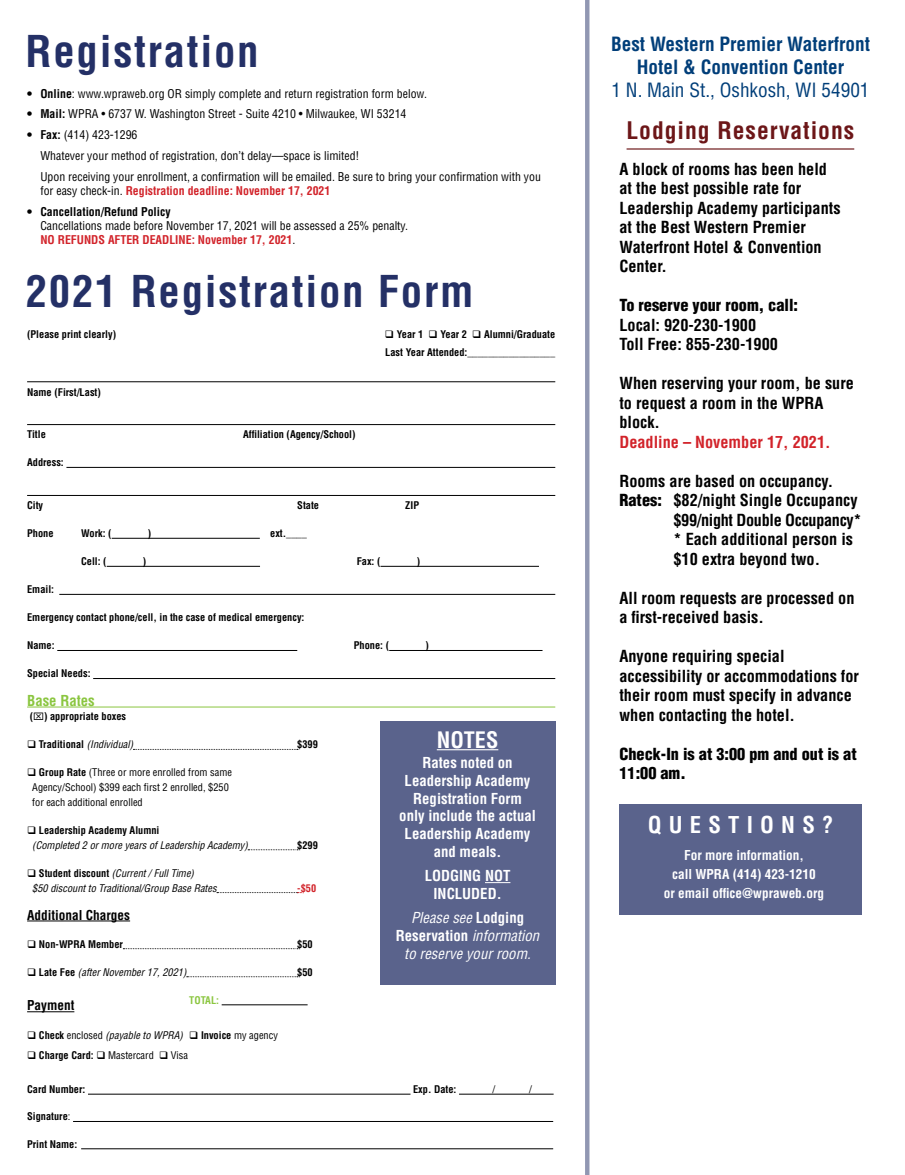
<style>
.page{position:relative;width:905px;height:1175px;background:#fff}
.page>*{position:absolute;margin:0;border:0;box-sizing:border-box;transform-origin:0 0}
.t1{font:700 condensed 42.75px "Helvetica LT Std";letter-spacing:.04em;color:#243066}
.t2{font:700 condensed 23.55px "Helvetica LT Std";letter-spacing:.04em;color:#6c1618}
.t3{font:700 condensed 22.65px "Helvetica LT Std";letter-spacing:.32em;color:#fff}
.t4{font:700 condensed 22.2px "Helvetica LT Std";color:#fff}
.t5{font:700 condensed 19.2px/23px "Helvetica LT Std";color:#003e79;text-align:center}
.t6{font:condensed 19.2px "Helvetica LT Std";color:#003e79}
.t7{font:700 condensed 16.2px/19.5px "Helvetica LT Std";color:#000}
.t8{font:900 condensed 16.2px/19.5px "Helvetica LT Std";color:#000}
.t9{font:700 condensed 16.2px "Helvetica LT Std";color:#d2232a}
.t10{font:700 condensed 16.2px "Helvetica LT Std";letter-spacing:-.02em;color:#000}
.t11{font:700 condensed 14.7px/17.7px "Helvetica LT Std";color:#fff;text-align:center}
.t12{font:italic condensed 14.7px/17.7px "Helvetica LT Std";color:#fff;text-align:center}
.t13{font:700 condensed 14.7px "Helvetica LT Std";color:#8bc640}
.t14{font:700 condensed 13.35px/19.2px "Helvetica LT Std";color:#fff;text-align:center}
.t15{font:700 condensed 13.35px "Helvetica LT Std";color:#000}
.t16{font:condensed 11.85px/20.9px "Helvetica LT Std";color:#000}
.t17{font:700 condensed 11.85px "Helvetica LT Std";color:#d2232a}
.t18{font:700 condensed 11.85px "Helvetica LT Std";color:#000}
.t19{font:700 condensed 10.35px/17.7px "Helvetica LT Std";color:#000}
.t20{font:italic condensed 10.35px/14.7px "Helvetica LT Std";color:#000}
.t21{font:condensed 10.35px/14.7px "Helvetica LT Std";color:#000}
.t22{font:700 condensed 10.35px "Helvetica LT Std";color:#8bc640}
.t23{font:700 condensed 10.35px "Helvetica LT Std";color:#d2232a}
.s1{font-weight:700}
.s2{font-weight:400;color:#000}
.s3{font-weight:700;color:#d2232a}
.s4{font-weight:700;font-style:normal}
.s5{font-style:italic}
.s6{font-weight:400}
.s7{font-weight:900}
</style>
<div class="page">
<hr style="left:585px;top:0;width:4px;height:1174px;background:#9197b2">
<hr style="left:626px;top:148px;width:228px;height:2px;background:#6c1618">
<hr style="left:27px;top:381px;width:528px;height:1px;background:#000">
<hr style="left:27px;top:424px;width:528px;height:1px;background:#000">
<hr style="left:66px;top:467px;width:489px;height:1px;background:#000">
<hr style="left:27px;top:495px;width:528px;height:1px;background:#000">
<hr style="left:112px;top:538px;width:148px;height:1px;background:#000">
<hr style="left:107px;top:566px;width:153px;height:1px;background:#000">
<hr style="left:380px;top:566px;width:159px;height:1px;background:#000">
<hr style="left:59px;top:594px;width:496px;height:1px;background:#000">
<hr style="left:57px;top:650px;width:240px;height:1px;background:#000">
<hr style="left:389px;top:650px;width:153px;height:1px;background:#000">
<hr style="left:93px;top:678px;width:462px;height:1px;background:#000">
<hr style="left:27px;top:706px;width:528px;height:1px;background:#8bc640">
<svg style="left:133px;top:749px;width:165px;height:1px"></svg>
<svg style="left:248px;top:849px;width:50px;height:1px"></svg>
<svg style="left:217px;top:892px;width:84px;height:1px"></svg>
<hr style="left:27px;top:920px;width:103px;height:1px;background:#000">
<svg style="left:123px;top:948px;width:175px;height:1px"></svg>
<svg style="left:187px;top:976px;width:111px;height:1px"></svg>
<hr style="left:222px;top:1004px;width:85px;height:1px;background:#000">
<hr style="left:27px;top:1011px;width:47px;height:1px;background:#000">
<hr style="left:88px;top:1093px;width:322px;height:1px;background:#000">
<hr style="left:459px;top:1093px;width:94px;height:1px;background:#000">
<hr style="left:73px;top:1121px;width:480px;height:1px;background:#000">
<hr style="left:81px;top:1148px;width:472px;height:1px;background:#000">
<div style="left:380px;top:721px;width:175px;height:263px;background:#5a638c"></div>
<div style="left:619px;top:804px;width:242px;height:111px;background:#5a638c"></div>
<hr style="left:437px;top:749px;width:61px;height:1px;background:#fff">
<svg style="left:485px;top:882px;width:25px;height:1px"></svg>
<h1 class="t1" style="left:26px;top:25px;width:234px">Registration</h1>
<p class="t16" style="left:27px;top:83px;width:401px"><span class="s1">• Online</span>: www.wpraweb.org OR simply complete and return registration form below.</p>
<p class="t16" style="left:27px;top:104px;width:381px"><span class="s1">• Mail:</span> WPRA • 6737 W. Washington Street - Suite 4210 • Milwaukee, WI 53214</p>
<p class="t16" style="left:40px;top:124px;width:502px;text-indent:-13px"><span class="s1">• Fax:</span> (414) 423-1296<br>Whatever your method of registration, don’t delay—space is limited!<br>Upon receiving your enrollment, a confirmation will be emailed. Be sure to bring your confirmation with you</p>
<p class="t17" style="left:40px;top:183px;width:291px"><span class="s2">for easy check-in.</span> Registration deadline: November 17, 2021</p>
<p class="t18" style="left:27px;top:204px;width:145px">• Cancellation/Refund Policy</p>
<p class="t16" style="left:40px;top:219px;width:369px;line-height:14.1px">Cancellations made before November 17, 2021 will be assessed a 25% penalty.<br><span class="s3">NO REFUNDS AFTER DEADLINE: November 17, 2021</span>.</p>
<h1 class="t1" style="left:26px;top:265px;width:449px">2021 Registration Form</h1>
<p class="t19" style="left:27px;top:325px;width:90px">(Please print clearly)</p>
<p class="t19" style="left:385px;top:325px;width:172px">❑ Year 1 ❑ Year 2 ❑ Alumni/Graduate<br>Last Year Attended:_________________</p>
<p class="t19" style="left:27px;top:383px;width:75px">Name (First/Last)</p>
<p class="t19" style="left:27px;top:425px;width:20px">Title</p>
<p class="t19" style="left:243px;top:425px;width:114px">Affiliation (Agency/School)</p>
<p class="t19" style="left:27px;top:453px;width:38px">Address:</p>
<p class="t19" style="left:27px;top:496px;width:18px">City</p>
<p class="t19" style="left:297px;top:496px;width:23px">State</p>
<p class="t19" style="left:405px;top:496px;width:15px">ZIP</p>
<p class="t19" style="left:27px;top:524px;width:28px">Phone</p>
<p class="t19" style="left:81px;top:524px;width:32px">Work: (</p>
<p class="t19" style="left:148px;top:524px;width:5px">)</p>
<p class="t19" style="left:270px;top:524px;width:38px">ext.____</p>
<p class="t19" style="left:81px;top:552px;width:27px">Cell: (</p>
<p class="t19" style="left:143px;top:552px;width:5px">)</p>
<p class="t19" style="left:356px;top:552px;width:25px">Fax: (</p>
<p class="t19" style="left:416px;top:552px;width:5px">)</p>
<p class="t19" style="left:27px;top:580px;width:28px">Email:</p>
<p class="t19" style="left:27px;top:608px;width:279px">Emergency contact phone/cell, in the case of medical emergency:</p>
<p class="t19" style="left:27px;top:636px;width:29px">Name:</p>
<p class="t19" style="left:354px;top:636px;width:37px">Phone: (</p>
<p class="t19" style="left:425px;top:636px;width:5px">)</p>
<p class="t19" style="left:27px;top:665px;width:65px">Special Needs:</p>
<p class="t13" style="left:27px;top:691px;width:69px">Base Rates</p>
<p class="t19" style="left:30px;top:707px;width:98px">( ) appropriate boxes</p>
<p class="t20" style="left:27px;top:737px;width:107px">❑ <span class="s4">Traditional</span> (Individual)</p>
<p class="t19" style="left:297px;top:735px;width:22px">$399</p>
<p class="t21" style="left:32px;top:765px;width:201px;text-indent:-5px">❑ <span class="s1">Group Rate</span> (Three or more enrolled from same<br>Agency/School) $399 each first 2 enrolled, $250 for each additional enrolled</p>
<p class="t20" style="left:32px;top:823px;width:217px;text-indent:-5px">❑ <span class="s4">Leadership Academy Alumni<br></span>(Completed 2 or more years of Leadership Academy)</p>
<h3 class="t4" style="left:437px;top:725px;width:63px">NOTES</h3>
<p class="t11" style="left:399px;top:754px;width:138px">Rates noted on<br>Leadership Academy<br>Registration Form only include the actual<br>Leadership Academy and meals.</p>
<p class="t11" style="left:425px;top:866px;width:87px">LODGING NOT<br>INCLUDED.</p>
<p class="t12" style="left:396px;top:909px;width:145px">Please see <span class="s4">Lodging<br>Reservation</span> information to reserve your room.</p>
<p class="t19" style="left:297px;top:836px;width:22px">$299</p>
<p class="t20" style="left:32px;top:865px;width:186px;text-indent:-5px">❑ <span class="s4">Student discount</span> (Current / Full Time)<br>$50 discount to Traditional/Group Base Rates</p>
<p class="t23" style="left:297px;top:881px;width:20px">-$50</p>
<p class="t15" style="left:27px;top:906px;width:104px">Additional Charges</p>
<p class="t19" style="left:27px;top:935px;width:97px">❑ Non-WPRA Member</p>
<p class="t19" style="left:297px;top:935px;width:17px">$50</p>
<p class="t20" style="left:27px;top:964px;width:161px">❑ <span class="s4">Late Fee</span> (after November 17, 2021)</p>
<p class="t19" style="left:297px;top:963px;width:17px">$50</p>
<p class="t22" style="left:189px;top:993px;width:31px">TOTAL:</p>
<p class="t15" style="left:27px;top:997px;width:49px">Payment</p>
<p class="t21" style="left:27px;top:1027px;width:252px">❑ <span class="s1">Check</span> enclosed <span class="s5">(payable to WPRA)</span> ❑ <span class="s1">Invoice</span> my agency</p>
<p class="t21" style="left:27px;top:1048px;width:162px">❑ <span class="s1">Charge Card:</span> ❑ Mastercard ❑ Visa</p>
<p class="t19" style="left:27px;top:1080px;width:60px">Card Number:</p>
<p class="t19" style="left:413px;top:1080px;width:45px">Exp. Date:</p>
<p class="t21" style="left:492px;top:1081px;width:4px">/</p>
<p class="t21" style="left:529px;top:1081px;width:4px">/</p>
<p class="t19" style="left:27px;top:1107px;width:45px">Signature<span class="s6">:</span></p>
<p class="t19" style="left:27px;top:1135px;width:52px">Print Name:</p>
<p class="t5" style="left:611px;top:32px;width:260px">Best Western Premier Waterfront<br>Hotel &amp; Convention Center</p>
<p class="t6" style="left:611px;top:78px;width:259px">1 N. Main St., Oshkosh, WI 54901</p>
<h2 class="t2" style="left:626px;top:115px;width:229px">Lodging Reservations</h2>
<p class="t7" style="left:619px;top:159px;width:222px">A block of rooms has been held at the best possible rate for<br>Leadership Academy participants at the Best Western Premier<br>Waterfront Hotel &amp; Convention<br>Center.</p>
<p class="t8" style="left:619px;top:295px;width:180px">To reserve your room, call:</p>
<p class="t7" style="left:619px;top:315px;width:160px">Local: 920-230-1900<br>Toll Free: 855-230-1900</p>
<p class="t7" style="left:619px;top:373px;width:236px">When reserving your room, be sure to request a room in the WPRA block.</p>
<p class="t9" style="left:619px;top:431px;width:213px">Deadline – November 17, 2021.</p>
<p class="t7" style="left:619px;top:471px;width:215px">Rooms are based on occupancy.</p>
<p class="t7" style="left:619px;top:490px;width:239px"><span class="s7">Rates:</span> $82/night Single Occupancy</p>
<p class="t10" style="left:673px;top:509px;width:190px">$99/night Double Occupancy*</p>
<p class="t7" style="left:673px;top:529px;width:181px">* Each additional person is</p>
<p class="t7" style="left:673px;top:549px;width:148px">$10 extra beyond two.</p>
<p class="t7" style="left:619px;top:588px;width:236px">All room requests are processed on a first-received basis.</p>
<p class="t7" style="left:619px;top:646px;width:241px">Anyone requiring special accessibility or accommodations for their room must specify in advance when contacting the hotel.</p>
<p class="t8" style="left:619px;top:743px;width:239px">Check-In is at 3:00 pm and out is at<br>11:00 am.</p>
<h3 class="t3" style="left:647px;top:810px;width:187px">QUESTIONS?</h3>
<p class="t14" style="left:664px;top:845px;width:162px">For more information,<br>call WPRA (414) 423-1210<br>or email office@wpraweb.org</p>
</div>
